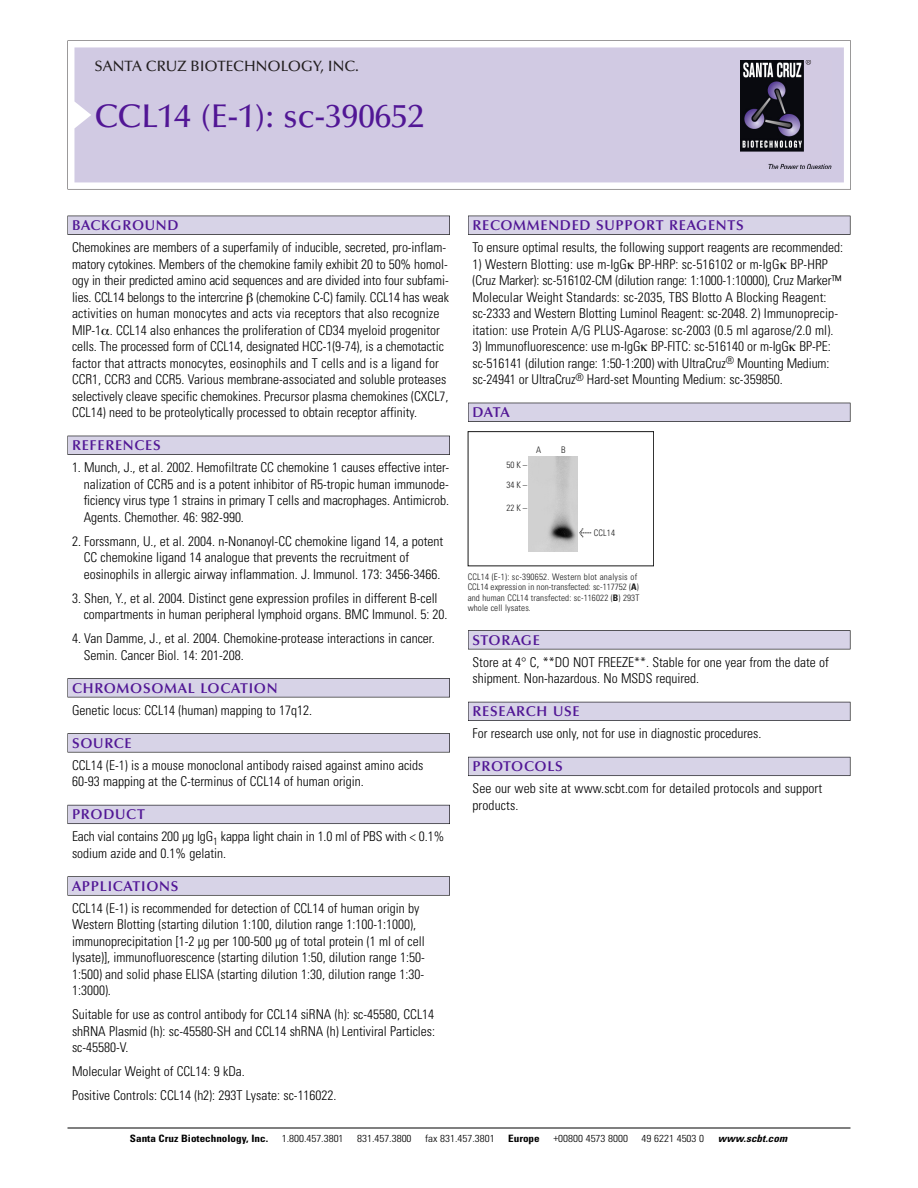
<style>
.page{position:relative;width:918px;height:1188px;background:#fff}
.page>*{position:absolute;margin:0;border:0;box-sizing:border-box;transform-origin:0 0}
.t1{font:500 33px "Optima";color:#511695}
.t2{font:500 15px "Optima";color:#231f20}
.t3{font:600 14.25px "Optima";letter-spacing:.05em;color:#511695}
.t4{font:300 condensed 13.5px/16.5px "Univers";color:#000}
.t5{font:300 condensed 10.2px "Univers";color:#000;scale:1.1 1}
.t6{font:700 condensed 10.2px "Univers";color:#000;scale:1.1 1}
.t7{font:italic 700 condensed 10.2px "Univers";letter-spacing:.005em;color:#000;scale:1.1 1}
.t8{font:9px/10.5px "Univers Condensed Light+QHNIVD";letter-spacing:.015em;color:#191919}
.s1{font-family:"Meta Plus Book Roman+JCOPVW";font-size:10.5px}
.s2{font-family:"Univers Condensed Bold+ZOQGVU"}
</style>
<div class="page">
<svg style="left:68px;top:40px;width:783px;height:149px"></svg>
<div style="left:74px;top:47px;width:770px;height:135px;background:#d1cae3"></div>
<img style="left:741px;top:60px;width:90px;height:108px">
<div style="left:68px;top:216px;width:382px;height:19px;background:#525155"></div>
<div style="left:68px;top:216px;width:381px;height:18px;background:#d7d3e7"></div>
<div style="left:68px;top:436px;width:382px;height:19px;background:#515055"></div>
<div style="left:68px;top:436px;width:381px;height:18px;background:#d7d3e7"></div>
<div style="left:68px;top:678px;width:382px;height:19px;background:#545357"></div>
<div style="left:68px;top:679px;width:381px;height:18px;background:#d7d3e7"></div>
<div style="left:68px;top:733px;width:382px;height:19px;background:#575759"></div>
<div style="left:68px;top:734px;width:381px;height:18px;background:#d7d3e7"></div>
<div style="left:68px;top:805px;width:382px;height:19px;background:#5b5a62"></div>
<div style="left:68px;top:805px;width:381px;height:18px;background:#d7d3e7"></div>
<div style="left:68px;top:876px;width:382px;height:20px;background:#626263"></div>
<div style="left:68px;top:877px;width:381px;height:18px;background:#d7d3e7"></div>
<div style="left:468px;top:216px;width:382px;height:19px;background:#525155"></div>
<div style="left:468px;top:216px;width:382px;height:18px;background:#d7d3e7"></div>
<div style="left:468px;top:403px;width:382px;height:19px;background:#515055"></div>
<div style="left:468px;top:403px;width:382px;height:18px;background:#d7d3e7"></div>
<div style="left:468px;top:630px;width:382px;height:19px;background:#545357"></div>
<div style="left:468px;top:631px;width:382px;height:18px;background:#d7d3e7"></div>
<div style="left:468px;top:702px;width:382px;height:19px;background:#54535a"></div>
<div style="left:468px;top:702px;width:382px;height:18px;background:#d7d3e7"></div>
<div style="left:468px;top:757px;width:382px;height:19px;background:#5b5a62"></div>
<div style="left:468px;top:757px;width:382px;height:18px;background:#d7d3e7"></div>
<hr style="left:68px;top:1128px;width:782px;height:1px;background:#000">
<div style="left:468px;top:431px;width:186px;height:135px;border:1px solid #191919"></div>
<img style="left:528px;top:457px;width:49px;height:95px">
<p class="t2" style="left:94px;top:61px;width:266px">SANTA CRUZ BIOTECHNOLOGY, INC.</p>
<h1 class="t1" style="left:94px;top:103px;width:331px">CCL14 (E-1): sc-390652</h1>
<p class="t3" style="left:72px;top:219px;width:108px">BACKGROUND</p>
<p class="t4" style="left:72px;top:240px;width:378px">Chemokines are members of a superfamily of inducible, secreted, pro-inflam&shy;matory cytokines. Members of the chemokine family exhibit 20 to 50% homol&shy;ogy in their predicted amino acid sequences and are divided into four subfami&shy;lies. CCL14 belongs to the intercrine (chemokine C-C) family. CCL14 has weak activities on human monocytes and acts via receptors that also recognize MIP-1 . CCL14 also enhances the proliferation of CD34 myeloid progenitor cells. The processed form of CCL14, designated HCC-1(9-74), is a chemotactic factor that attracts monocytes, eosinophils and T cells and is a ligand for CCR1, CCR3 and CCR5. Various membrane-associated and soluble proteases selectively cleave specific chemokines. Precursor plasma chemokines (CXCL7, CCL14) need to be proteolytically processed to obtain receptor affinity.</p>
<p class="t3" style="left:72px;top:440px;width:90px">REFERENCES</p>
<p class="t4" style="left:84px;top:460px;width:367px;text-align:justify;text-indent:-12px">1. Munch, J., et al. 2002. Hemofiltrate CC chemokine 1 causes effective inter&shy;nalization of CCR5 and is a potent inhibitor of R5-tropic human immunode&shy;ficiency virus type 1 strains in primary T cells and macrophages. Antimicrob.<br>Agents. Chemother. 46: 982-990.</p>
<p class="t4" style="left:84px;top:534px;width:361px;text-indent:-12px">2. Forssmann, U., et al. 2004. n-Nonanoyl-CC chemokine ligand 14, a potent<br>CC chemokine ligand 14 analogue that prevents the recruitment of eosinophils in allergic airway inflammation. J. Immunol. 173: 3456-3466.</p>
<p class="t4" style="left:84px;top:591px;width:365px;text-indent:-12px">3. Shen, Y., et al. 2004. Distinct gene expression profiles in different B-cell compartments in human peripheral lymphoid organs. BMC Immunol. 5: 20.</p>
<p class="t4" style="left:84px;top:631px;width:353px;text-indent:-12px">4. Van Damme, J., et al. 2004. Chemokine-protease interactions in cancer.<br>Semin. Cancer Biol. 14: 201-208.</p>
<p class="t3" style="left:72px;top:682px;width:207px">CHROMOSOMAL LOCATION</p>
<p class="t4" style="left:72px;top:703px;width:242px">Genetic locus: CCL14 (human) mapping to 17q12.</p>
<p class="t3" style="left:72px;top:737px;width:61px">SOURCE</p>
<p class="t4" style="left:72px;top:758px;width:353px">CCL14 (E-1) is a mouse monoclonal antibody raised against amino acids<br>60-93 mapping at the C-terminus of CCL14 of human origin.</p>
<p class="t3" style="left:72px;top:809px;width:74px">PRODUCT</p>
<p class="t4" style="left:72px;top:829px;width:374px">Each vial contains 200 µg IgG<sub>1</sub> kappa light chain in 1.0 ml of PBS with &lt; 0.1% sodium azide and 0.1% gelatin.</p>
<p class="t3" style="left:72px;top:880px;width:108px">APPLICATIONS</p>
<p class="t4" style="left:72px;top:901px;width:354px">CCL14 (E-1) is recommended for detection of CCL14 of human origin by Western Blotting (starting dilution 1:100, dilution range 1:100-1:1000), immunoprecipitation [1-2 µg per 100-500 µg of total protein (1 ml of cell lysate)], immunofluorescence (starting dilution 1:50, dilution range 1:50- 1:500) and solid phase ELISA (starting dilution 1:30, dilution range 1:30- 1:3000).</p>
<p class="t4" style="left:72px;top:1007px;width:365px;text-align:justify">Suitable for use as control antibody for CCL14 siRNA (h): sc-45580, CCL14 shRNA Plasmid (h): sc-45580-SH and CCL14 shRNA (h) Lentiviral Particles: sc-45580-V.</p>
<p class="t4" style="left:72px;top:1061px;width:266px;line-height:24px">Molecular Weight of CCL14: 9 kDa.<br>Positive Controls: CCL14 (h2): 293T Lysate: sc-116022.</p>
<p class="t3" style="left:473px;top:219px;width:273px">RECOMMENDED SUPPORT REAGENTS</p>
<p class="t4" style="left:473px;top:240px;width:372px">To ensure optimal results, the following support reagents are recommended:</p>
<p class="t4" style="left:473px;top:257px;width:370px">1) Western Blotting: use m-IgG BP-HRP: sc-516102 or m-IgG BP-HRP (Cruz Marker): sc-516102-CM (dilution range: 1:1000-1:10000), Cruz Marker™ Molecular Weight Standards: sc-2035, TBS Blotto A Blocking Reagent: sc-2333 and Western Blotting Luminol Reagent: sc-2048. 2) Immunoprecip&shy;itation: use Protein A/G PLUS-Agarose: sc-2003 (0.5 ml agarose/2.0 ml).</p>
<p class="t4" style="left:473px;top:339px;width:360px;text-align:justify">3) Immunofluorescence: use m-IgG BP-FITC: sc-516140 or m-IgG BP-PE: sc-516141 (dilution range: 1:50-1:200) with UltraCruz<sup>®</sup> Mounting Medium: sc-24941 or UltraCruz<sup>®</sup> Hard-set Mounting Medium: sc-359850.</p>
<p class="t3" style="left:473px;top:407px;width:39px">DATA</p>
<p class="t8" style="left:506px;top:460px;width:22px">50K–</p>
<p class="t8" style="left:506px;top:481px;width:22px">34K–</p>
<p class="t8" style="left:506px;top:504px;width:22px">22K–</p>
<p class="t8" style="left:536px;top:446px;width:7px">A</p>
<p class="t8" style="left:561px;top:446px;width:6px">B</p>
<p class="t8" style="left:579px;top:528px;width:38px"><span class="s1">&lt;</span> CCL14</p>
<p class="t8" style="left:468px;top:572px;width:173px">CCL14 (E-1): sc-390652. Western blot analysis of CCL14 expression in non-transfected: sc-117752 (<span class="s2">A</span>) and human CCL14 transfected: sc-116022 (<span class="s2">B</span>) 293T whole cell lysates.</p>
<p class="t3" style="left:473px;top:634px;width:69px">STORAGE</p>
<p class="t4" style="left:473px;top:655px;width:358px">Store at 4° C, **DO NOT FREEZE**. Stable for one year from the date of shipment. Non-hazardous. No MSDS required.</p>
<p class="t3" style="left:473px;top:706px;width:109px">RESEARCH USE</p>
<p class="t4" style="left:473px;top:726px;width:290px">For research use only, not for use in diagnostic procedures.</p>
<p class="t3" style="left:473px;top:761px;width:92px">PROTOCOLS</p>
<p class="t4" style="left:473px;top:781px;width:351px">See our web site at www.scbt.com for detailed protocols and support products.</p>
<p class="t6" style="left:130px;top:1135px;width:127px">Santa Cruz Biotechnology, Inc.</p>
<p class="t5" style="left:282px;top:1135px;width:58px">1.800.457.3801</p>
<p class="t5" style="left:357px;top:1135px;width:51px">831.457.3800</p>
<p class="t5" style="left:425px;top:1135px;width:65px">fax 831.457.3801</p>
<p class="t6" style="left:508px;top:1135px;width:30px">Europe</p>
<p class="t5" style="left:553px;top:1135px;width:69px">+00800 4573 8000</p>
<p class="t5" style="left:642px;top:1135px;width:58px">49 6221 4503 0</p>
<p class="t7" style="left:718px;top:1135px;width:64px">www.scbt.com</p>
</div>
